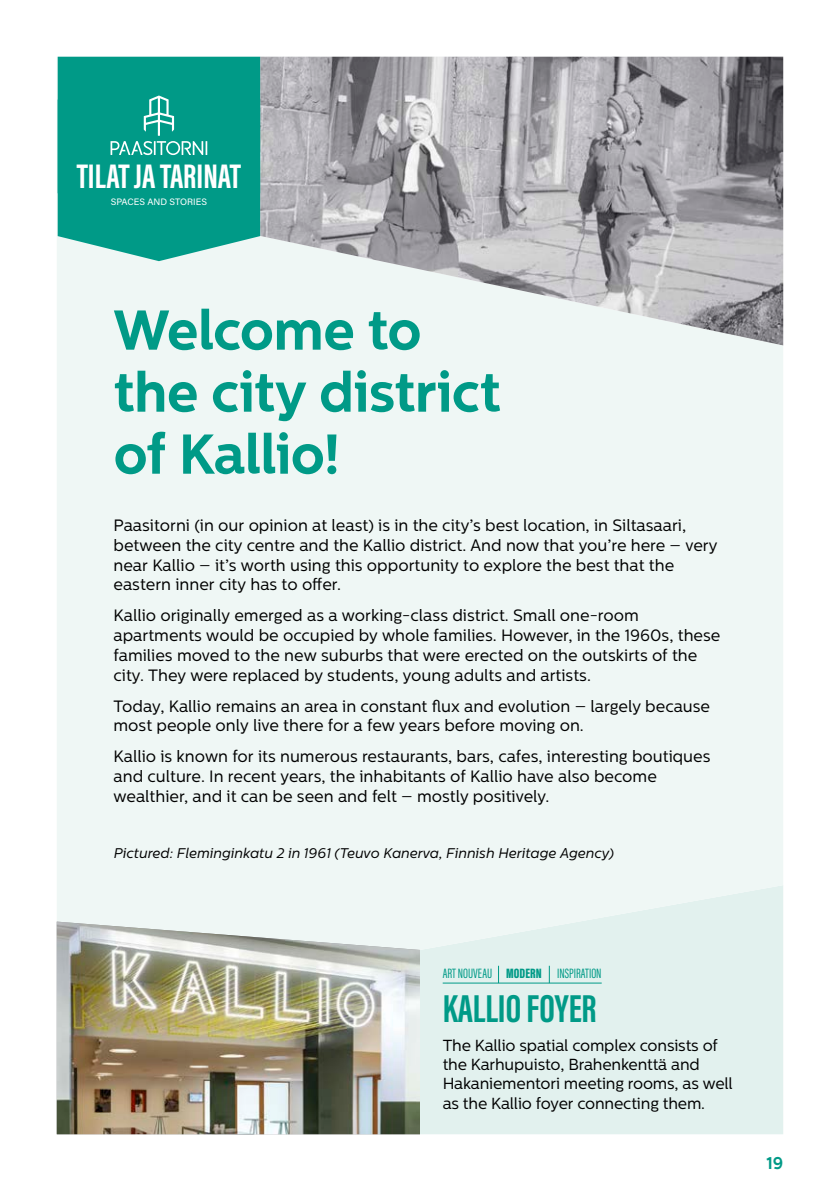
<style>
.page{position:relative;width:840px;height:1191px;background:#fff}
.page>*{position:absolute;margin:0;border:0;box-sizing:border-box;transform-origin:0 0}
.Headline{font:700 56px/62px "Centrale Sans";letter-spacing:-.015em;color:#009a87}
.TILA{font:700 40px "Acumin Pro Extra Cond";color:#009a87}
.t1{font:700 35px "Acumin Pro Extra Cond";color:#fff}
.Headline-2{font:700 17px "Centrale Sans";color:#009a87}
.Bodytext{font:16.4px/19.6px "Centrale Sans";color:#000}
.Tila_leipis{font:16px/19.2px "Centrale Sans";letter-spacing:-.01em;color:#000}
.Bodytext-2{font:italic 14px "Centrale Sans";color:#000}
.t2{font:14px "Acumin Pro Extra Cond";color:#009a87}
.t3{font:900 14px "Acumin Pro Extra Cond";color:#009a87}
.t4{font:9.2px "Acumin Pro";color:#fff}
</style>
<div class="page">
<div style="left:420px;top:950px;width:362px;height:184px;background:#e2f1ee"></div>
<div style="left:57px;top:57px;width:725px;height:893px;background:#eff7f5"></div>
<img style="left:260px;top:57px;width:522px;height:288px">
<img style="left:57px;top:921px;width:363px;height:213px">
<svg style="left:58px;top:57px;width:202px;height:204px;background:#13a190"></svg>
<hr style="left:442px;top:982px;width:159px;height:1px;background:#009a87">
<svg style="left:498px;top:965px;width:1px;height:17px"></svg>
<svg style="left:548px;top:965px;width:1px;height:18px"></svg>
<p class="t1" style="left:77px;top:155px;width:166px">TILAT JA TARINAT</p>
<p class="t4" style="left:111px;top:195px;width:98px">SPACES AND STORIES</p>
<p class="Headline" style="left:113px;top:298px;width:389px">Welcome to the city district of Kallio!</p>
<p class="Bodytext" style="left:113px;top:516px;width:605px">Paasitorni (in our opinion at least) is in the city’s best location, in Siltasaari, between the city centre and the Kallio district. And now that you’re here – very near Kallio – it’s worth using this opportunity to explore the best that the eastern inner city has to offer.</p>
<p class="Bodytext" style="left:113px;top:606px;width:608px">Kallio originally emerged as a working-class district. Small one-room apartments would be occupied by whole families. However, in the 1960s, these families moved to the new suburbs that were erected on the outskirts of the city. They were replaced by students, young adults and artists.</p>
<p class="Bodytext" style="left:113px;top:696px;width:597px">Today, Kallio remains an area in constant flux and evolution – largely because most people only live there for a few years before moving on.</p>
<p class="Bodytext" style="left:113px;top:746px;width:598px">Kallio is known for its numerous restaurants, bars, cafes, interesting boutiques and culture. In recent years, the inhabitants of Kallio have also become wealthier, and it can be seen and felt – mostly positively.</p>
<p class="Bodytext-2" style="left:113px;top:844px;width:501px">Pictured: Fleminginkatu 2 in 1961 (Teuvo Kanerva, Finnish Heritage Agency)</p>
<p class="t2" style="left:442px;top:965px;width:51px">ART NOUVEAU</p>
<p class="t3" style="left:506px;top:965px;width:37px">MODERN</p>
<p class="t2" style="left:557px;top:965px;width:46px">INSPIRATION</p>
<p class="TILA" style="left:442px;top:983px;width:155px">KALLIO FOYER</p>
<p class="Tila_leipis" style="left:442px;top:1035px;width:291px">The Kallio spatial complex consists of the Karhupuisto, Brahenkenttä and Hakaniementori meeting rooms, as well as the Kallio foyer connecting them.</p>
<p class="Headline-2" style="left:766px;top:1153px;width:18px">19</p>
</div>
